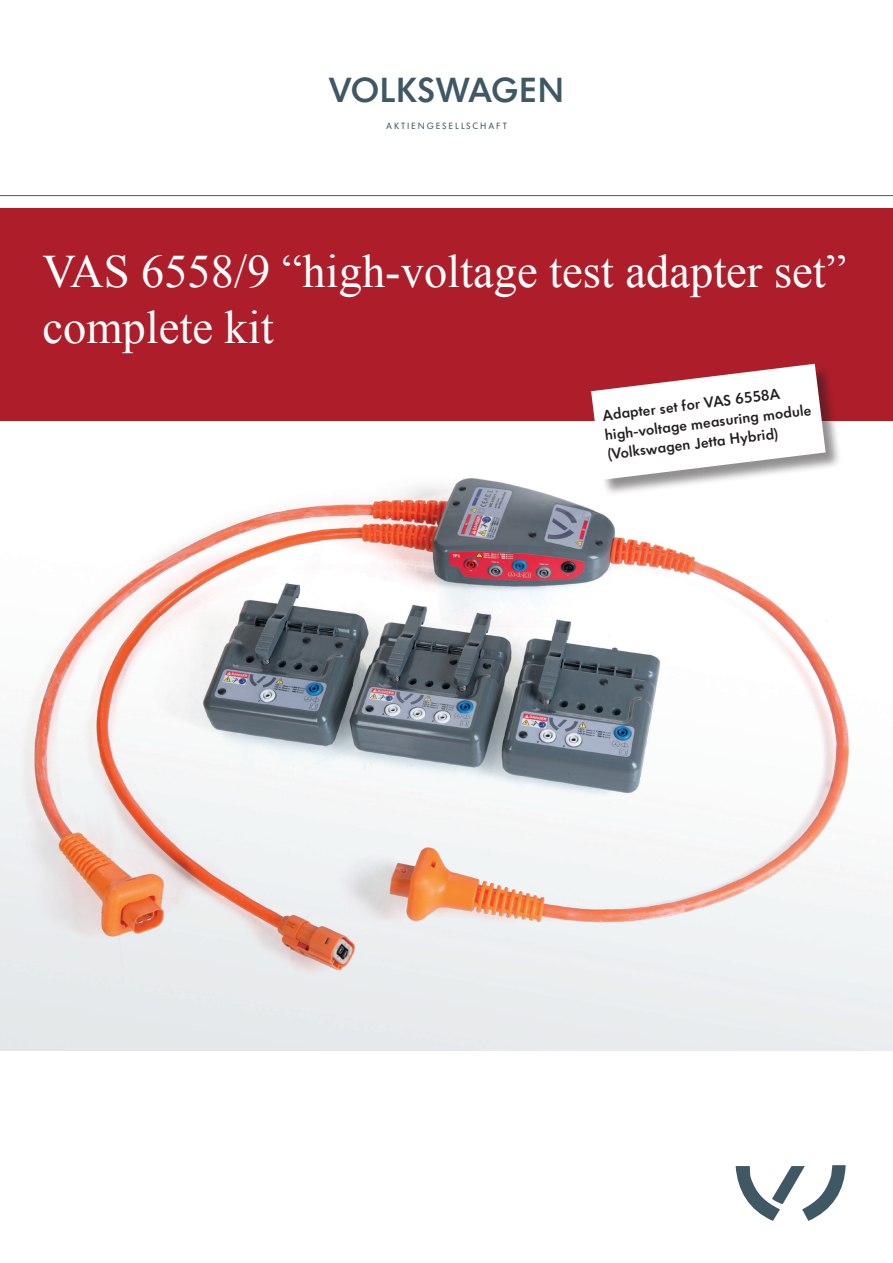
<style>
.page{position:relative;width:893px;height:1263px;background:#fff}
.page>*{position:absolute;margin:0;border:0;box-sizing:border-box;transform-origin:0 0}
.Überschrift_Seite_1{font:46.5px/55.8px "Times New Roman";color:#fff}
.Volkswagen{font:600 34.5px "VW Headline OT";letter-spacing:-.015em;color:#3f5864}
.t1{font:600 15px/19.5px "VW Headline OT";color:#231f20}
.Aktiengesellschaft{font:9px "VW Headline OT";letter-spacing:.2em;color:#3f5864}
</style>
<div class="page">
<div style="left:0;top:208px;width:893px;height:834px;background:#ae1d2a"></div>
<svg style="left:736px;top:1165px;width:110px;height:55px"></svg>
<hr style="left:0;top:195px;width:893px;height:1px;background:#3f5864">
<img style="left:0;top:421px;width:893px;height:629px">
<div style="left:592px;top:365px;width:250px;height:131px;background:#231f20;opacity:.5"></div>
<svg style="left:591px;top:364px;width:235px;height:116px;background:#ecdadb"></svg>
<p class="Volkswagen" style="left:329px;top:68px;width:237px">VOLKSWAGEN</p>
<p class="Aktiengesellschaft" style="left:386px;top:121px;width:122px">AKTIENGESELLSCHAFT</p>
<p class="Überschrift_Seite_1" style="left:43px;top:243px;width:805px">VAS 6558/9 “high-voltage test adapter set” complete kit</p>
<p class="t1" style="left:601px;top:406px;width:209px;rotate:-7deg">Adapter set for VAS 6558A high-voltage measuring module (Volkswagen Jetta Hybrid)</p>
</div>
